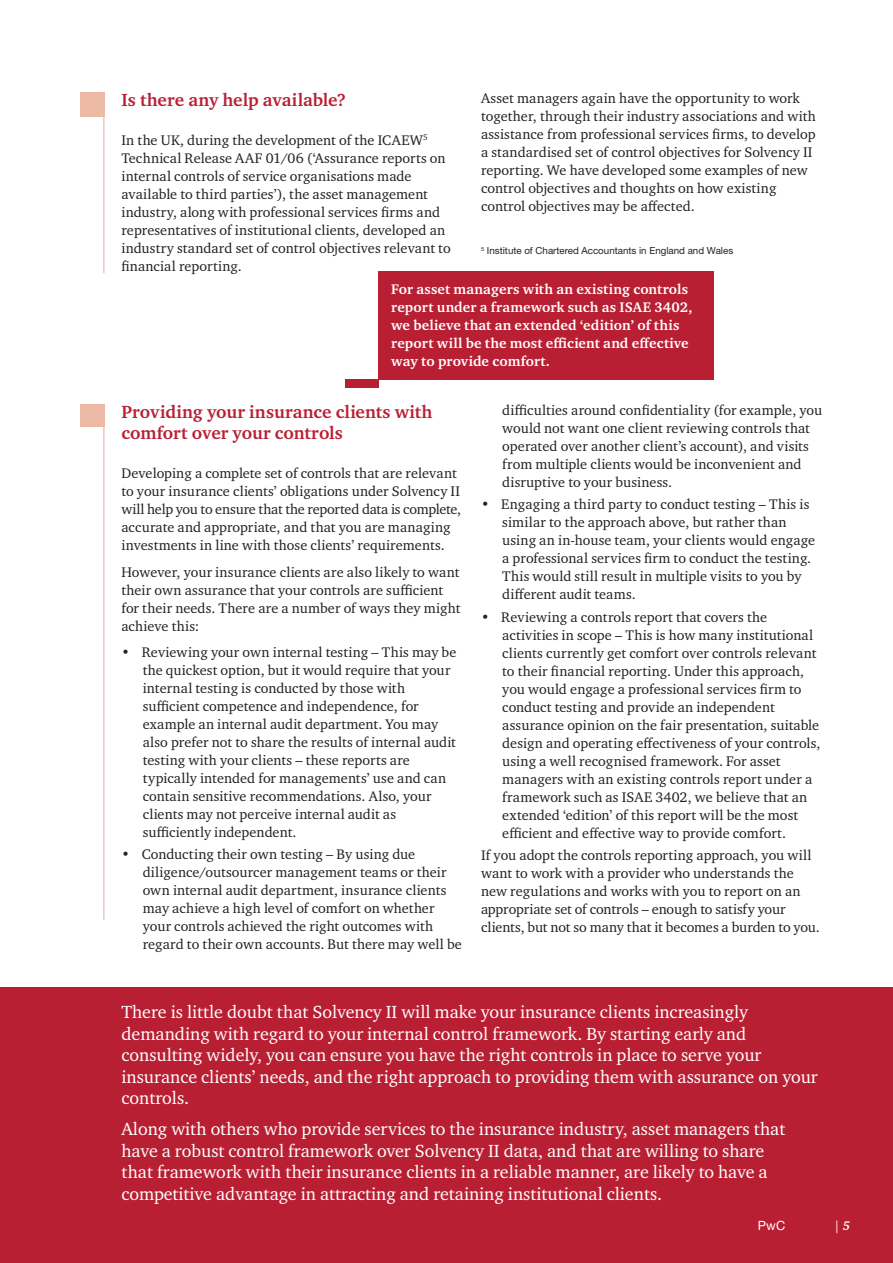
<style>
.page{position:relative;width:893px;height:1263px;background:#fff}
.page>*{position:absolute;margin:0;border:0;box-sizing:border-box;transform-origin:0 0}
.TOC_2{font:18px/21.6px "Charter ITC Std";color:#fff}
.Heading_special{font:700 18px/21px "Charter ITC Std";letter-spacing:.005em;color:#b91f33}
.Body_text{font:14.25px/18px "Charter ITC Std";letter-spacing:.005em;color:#231f20}
.Body_text-2{font:700 14.25px/18px "Charter ITC Std";letter-spacing:.015em;color:#fff}
.Body_text-3{font:12.75px "Helvetica Neue LTW1 G";color:#fff}
.Body_text-4{font:12.75px "Charter ITC Std";color:#fff}
.Footnote_Text{font:9.75px "Helvetica Neue LTW1 G";color:#231f20}
.s1{font-weight:700;font-style:italic}
</style>
<div class="page">
<div style="left:0;top:988px;width:893px;height:275px;background:#b91f33"></div>
<hr style="left:103px;top:93px;width:1px;height:180px;background:#e8b5a9">
<div style="left:80px;top:93px;width:24px;height:24px;background:#ebb9a4"></div>
<hr style="left:103px;top:404px;width:1px;height:516px;background:#e8b5a9">
<div style="left:80px;top:404px;width:24px;height:23px;background:#ebb9a4"></div>
<div style="left:378px;top:271px;width:336px;height:108px;background:#b91f33"></div>
<div style="left:345px;top:379px;width:33px;height:8px;background:#b91f33"></div>
<p class="Body_text" style="left:481px;top:89px;width:336px">Asset managers again have the opportunity to work together, through their industry associations and with assistance from professional services firms, to develop a standardised set of control objectives for Solvency II reporting. We have developed some examples of new control objectives and thoughts on how existing control objectives may be affected.</p>
<p class="Heading_special" style="left:121px;top:89px;width:226px">Is there any help available?</p>
<p class="Body_text" style="left:121px;top:131px;width:331px">In the UK, during the development of the ICAEW<sup>5<br></sup>Technical Release AAF 01/06 (‘Assurance reports on internal controls of service organisations made available to third parties’), the asset management industry, along with professional services firms and representatives of institutional clients, developed an industry standard set of control objectives relevant to financial reporting.</p>
<p class="Footnote_Text" style="left:481px;top:245px;width:254px"><sup>5</sup> Institute of Chartered Accountants in England and Wales</p>
<p class="Body_text-2" style="left:391px;top:280px;width:303px">For asset managers with an existing controls report under a framework such as ISAE 3402, we believe that an extended ‘edition’ of this report will be the most efficient and effective way to provide comfort.</p>
<p class="Heading_special" style="left:121px;top:401px;width:313px">Providing your insurance clients with comfort over your controls</p>
<p class="Body_text" style="left:121px;top:464px;width:341px">Developing a complete set of controls that are relevant to your insurance clients’ obligations under Solvency II will help you to ensure that the reported data is complete, accurate and appropriate, and that you are managing investments in line with those clients’ requirements.</p>
<p class="Body_text" style="left:121px;top:562px;width:340px">However, your insurance clients are also likely to want their own assurance that your controls are sufficient for their needs. There are a number of ways they might achieve this:</p>
<p class="Body_text" style="left:143px;top:643px;width:315px;text-indent:-21px">• Reviewing your own internal testing – This may be the quickest option, but it would require that your internal testing is conducted by those with sufficient competence and independence, for example an internal audit department. You may also prefer not to share the results of internal audit testing with your clients – these reports are typically intended for managements’ use and can contain sensitive recommendations. Also, your clients may not perceive internal audit as sufficiently independent.</p>
<p class="Body_text" style="left:143px;top:845px;width:321px;text-indent:-21px">• Conducting their own testing – By using due diligence/outsourcer management teams or their own internal audit department, insurance clients may achieve a high level of comfort on whether your controls achieved the right outcomes with regard to their own accounts. But there may well be</p>
<p class="Body_text" style="left:502px;top:401px;width:321px">difficulties around confidentiality (for example, you would not want one client reviewing controls that operated over another client’s account), and visits from multiple clients would be inconvenient and disruptive to your business.</p>
<p class="Body_text" style="left:502px;top:495px;width:314px;text-indent:-21px">• Engaging a third party to conduct testing – This is similar to the approach above, but rather than using an in-house team, your clients would engage a professional services firm to conduct the testing.<br>This would still result in multiple visits to you by different audit teams.</p>
<p class="Body_text" style="left:502px;top:607px;width:320px;text-indent:-21px">• Reviewing a controls report that covers the activities in scope – This is how many institutional clients currently get comfort over controls relevant to their financial reporting. Under this approach, you would engage a professional services firm to conduct testing and provide an independent assurance opinion on the fair presentation, suitable design and operating effectiveness of your controls, using a well recognised framework. For asset managers with an existing controls report under a framework such as ISAE 3402, we believe that an extended ‘edition’ of this report will be the most efficient and effective way to provide comfort.</p>
<p class="Body_text" style="left:481px;top:846px;width:340px">If you adopt the controls reporting approach, you will want to work with a provider who understands the new regulations and works with you to report on an appropriate set of controls – enough to satisfy your clients, but not so many that it becomes a burden to you.</p>
<p class="TOC_2" style="left:121px;top:1001px;width:698px">There is little doubt that Solvency II will make your insurance clients increasingly demanding with regard to your internal control framework. By starting early and consulting widely, you can ensure you have the right controls in place to serve your insurance clients’ needs, and the right approach to providing them with assurance on your controls.</p>
<p class="TOC_2" style="left:121px;top:1118px;width:665px">Along with others who provide services to the insurance industry, asset managers that have a robust control framework over Solvency II data, and that are willing to share that framework with their insurance clients in a reliable manner, are likely to have a competitive advantage in attracting and retaining institutional clients.</p>
<p class="Body_text-3" style="left:758px;top:1217px;width:29px">PwC</p>
<p class="Body_text-4" style="left:834px;top:1217px;width:18px">| <span class="s1">5</span></p>
</div>
